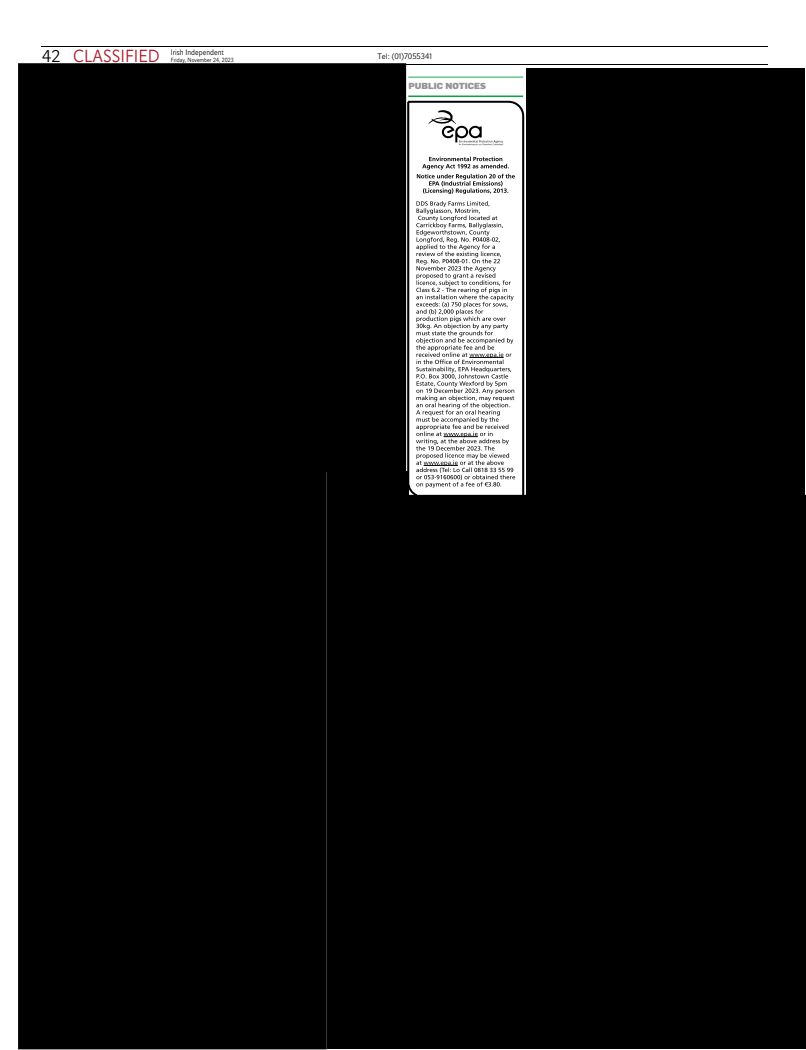
<style>
.page{position:relative;width:806px;height:1050px;background:#fff}
.page>*{position:absolute;margin:0;border:0;box-sizing:border-box;transform-origin:0 0}
.t1{font:900 8.6px "Flama";color:#949494;scale:1.07 1}
.t2{font:300 8px "Nuacht Sans";color:#000;scale:.91 1}
.t3{font:300 8px "Nuacht Sans";color:#000}
.t4{font:300 6px "Nuacht Sans";color:#000;scale:.92 1}
.s1{font-size:17px}
.s2{font-size:17.5px;color:#ad1b2a}
</style>
<div class="page">
<hr style="left:41px;top:47px;width:727px;height:1px;background:#000">
<hr style="left:406px;top:65px;width:362px;height:1px;background:#000">
<svg style="left:406px;top:100px;width:119px;height:395px"></svg>
<svg style="left:416px;top:157px;width:99px;height:331px"></svg>
<hr style="left:408px;top:77px;width:116px;height:1px;background:#009f3c">
<hr style="left:408px;top:95px;width:116px;height:2px;background:#009f3c">
<div style="left:407px;top:75px;width:117px;height:23px;border:1px solid #fff"></div>
<div style="left:18px;top:63px;width:388px;height:986px;background:#000"></div>
<div style="left:408px;top:495px;width:398px;height:554px;background:#000"></div>
<div style="left:527px;top:68px;width:278px;height:606px;background:#000"></div>
<div style="left:327px;top:471px;width:81px;height:578px;background:#000"></div>
<p class="t2" style="left:42px;top:48px;width:201px"><span class="s1">42</span> <span class="s2">CLASSIFIED</span> Irish Independent</p>
<p class="t4" style="left:171px;top:56px;width:70px">Friday, November 24, 2023</p>
<p class="t3" style="left:377px;top:52px;width:56px">Tel: (01)7055341</p>
<p class="t1" style="left:409px;top:81px;width:74px">PUBLIC NOTICES</p>
</div>
